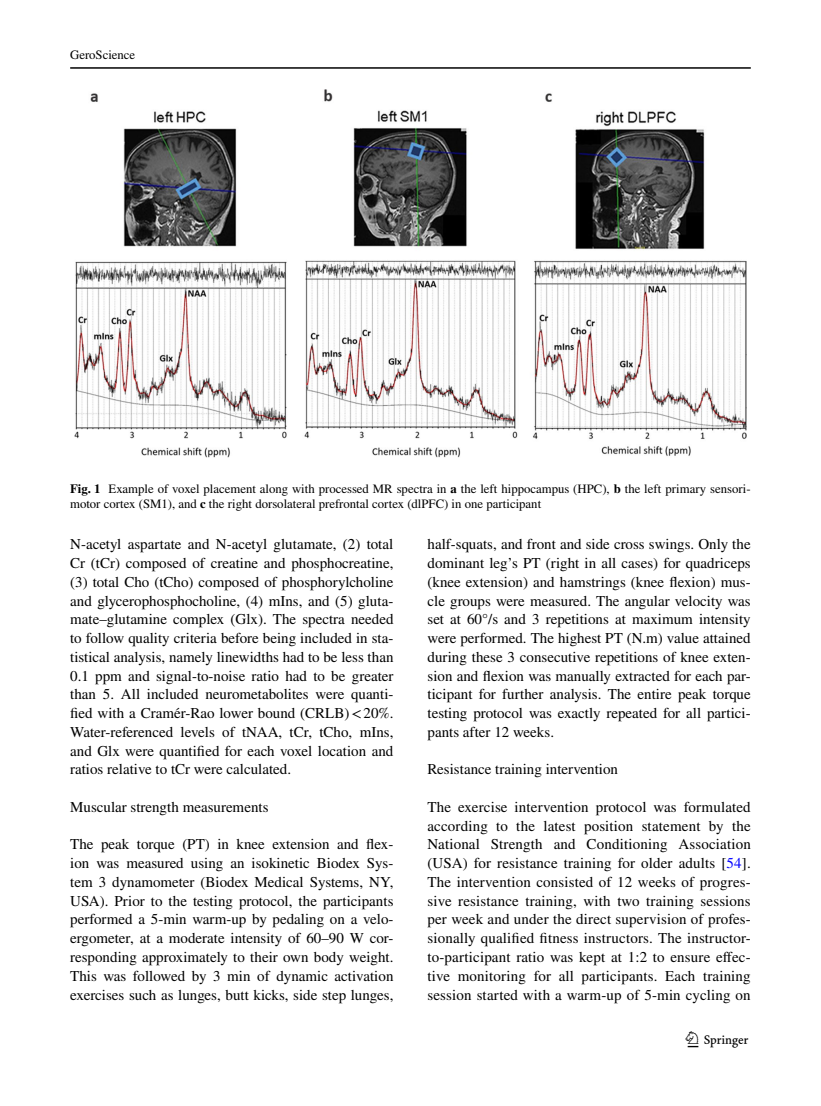
<style>
.page{position:relative;width:821px;height:1106px;background:#fff}
.page>*{position:absolute;margin:0;border:0;box-sizing:border-box;transform-origin:0 0}
.t1{font:22.5px "Springnew Regular 3";color:#000}
.t2{font:15px/18.8px "STIX";color:#000;text-align:justify}
.t3{font:12.75px/15px "STIX";color:#000}
.s1{font-weight:700}
.s2{color:#00f}
</style>
<div class="page">
<hr style="left:70px;top:67px;width:680px;height:2px;background:#000">
<img style="left:74px;top:89px;width:672px;height:368px">
<p class="t3" style="left:70px;top:48px;width:67px">GeroScience</p>
<p class="t3" style="left:70px;top:481px;width:682px"><span class="s1">Fig. 1</span> Example of voxel placement along with processed MR spectra in <span class="s1">a</span> the left hippocampus (HPC), <span class="s1">b</span> the left primary sensori&shy;motor cortex (SM1), and <span class="s1">c</span> the right dorsolateral prefrontal cortex (dlPFC) in one participant</p>
<p class="t2" style="left:70px;top:536px;width:325px">N-acetyl aspartate and N-acetyl glutamate, (2) total Cr (tCr) composed of creatine and phosphocreatine, (3) total Cho (tCho) composed of phosphorylcholine and glycerophosphocholine, (4) mIns, and (5) gluta&shy;mate–glutamine complex (Glx). The spectra needed to follow quality criteria before being included in sta&shy;tistical analysis, namely linewidths had to be less than 0.1 ppm and signal-to-noise ratio had to be greater than 5. All included neurometabolites were quanti&shy;fied with a Cramér-Rao lower bound (CRLB)&lt;20%.<br>Water-referenced levels of tNAA, tCr, tCho, mIns, and Glx were quantified for each voxel location and ratios relative to tCr were calculated.</p>
<p class="t2" style="left:70px;top:798px;width:200px">Muscular strength measurements</p>
<p class="t2" style="left:70px;top:836px;width:325px">The peak torque (PT) in knee extension and flex&shy;ion was measured using an isokinetic Biodex Sys&shy;tem 3 dynamometer (Biodex Medical Systems, NY, USA). Prior to the testing protocol, the participants performed a 5-min warm-up by pedaling on a velo&shy;ergometer, at a moderate intensity of 60–90 W cor&shy;responding approximately to their own body weight.<br>This was followed by 3 min of dynamic activation exercises such as lunges, butt kicks, side step lunges,</p>
<p class="t2" style="left:427px;top:536px;width:325px">half-squats, and front and side cross swings. Only the dominant leg’s PT (right in all cases) for quadriceps (knee extension) and hamstrings (knee flexion) mus&shy;cle groups were measured. The angular velocity was set at 60°/s and 3 repetitions at maximum intensity were performed. The highest PT (N.m) value attained during these 3 consecutive repetitions of knee exten&shy;sion and flexion was manually extracted for each par&shy;ticipant for further analysis. The entire peak torque testing protocol was exactly repeated for all partici&shy;pants after 12 weeks.</p>
<p class="t2" style="left:427px;top:761px;width:192px">Resistance training intervention</p>
<p class="t2" style="left:427px;top:798px;width:325px">The exercise intervention protocol was formulated according to the latest position statement by the National Strength and Conditioning Association (USA) for resistance training for older adults [<span class="s2">54</span>].<br>The intervention consisted of 12 weeks of progres&shy;sive resistance training, with two training sessions per week and under the direct supervision of profes&shy;sionally qualified fitness instructors. The instructor&shy;to-participant ratio was kept at 1:2 to ensure effec&shy;tive monitoring for all participants. Each training session started with a warm-up of 5-min cycling on</p>
<h1 class="t1" style="left:687px;top:1031px;width:62px">1 3</h1>
</div>
